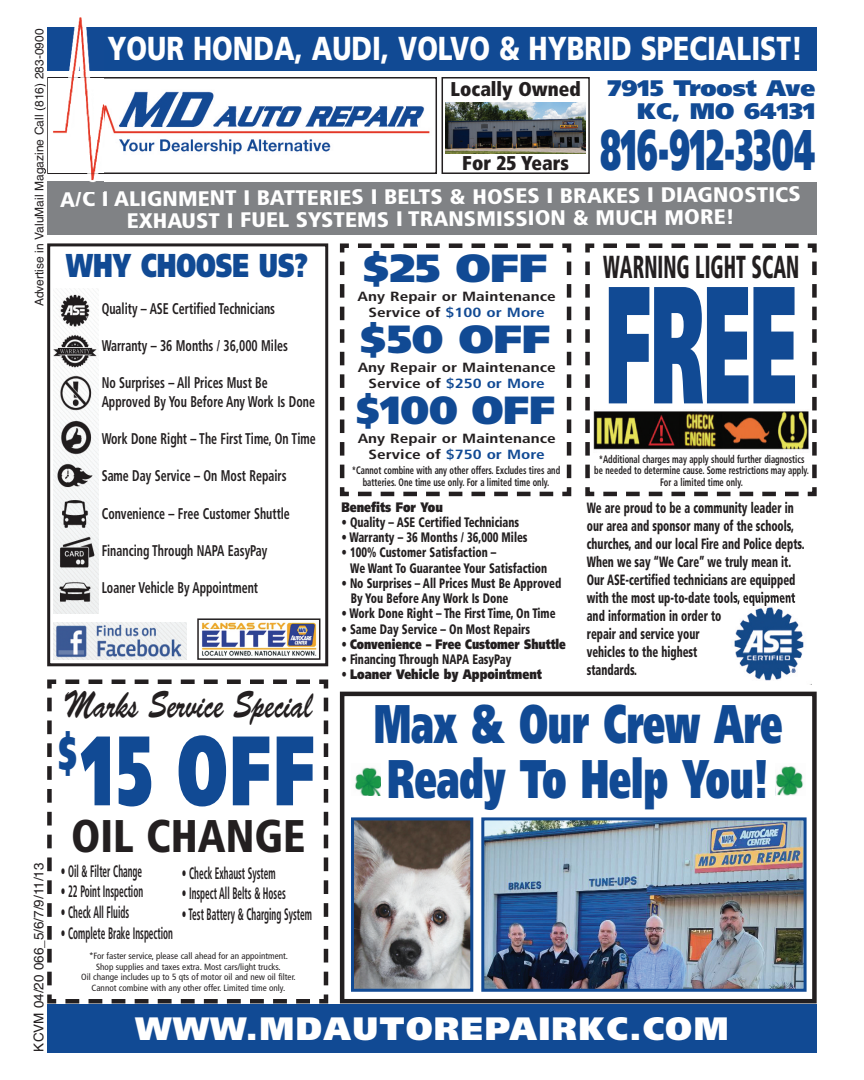
<style>
.page{position:relative;width:864px;height:1080px;background:#fff}
.page>*{position:absolute;margin:0;border:0;box-sizing:border-box;transform-origin:0 0}
.t1{font:900 166.65px "Frutiger";color:#114a94;scale:.41 1}
.t2{font:900 98.55px "Frutiger";color:#114a94;scale:.62 1}
.t3{font:900 57.3px "Frutiger";letter-spacing:.01em;color:#114a94;scale:.52 1}
.t4{font:900 54.3px/55.2px "Frutiger";color:#114a94;scale:.64 1}
.t5{font:900 condensed 45.75px "Frutiger";color:#231f20;scale:.94 1}
.t6{font:900 39.3px "Frutiger";color:#114a94;scale:1.09 1}
.t7{font:900 39.3px "Frutiger";color:#114a94}
.t8{font:38.25px "Brush Script Std";color:#231f20;scale:.69 1}
.t9{font:900 33.15px "Frutiger";color:#fff;scale:.8 1}
.t10{font:900 33px "Frutiger";color:#114a94;scale:.73 1}
.t11{font:900 32.4px "Frutiger";letter-spacing:.05em;color:#fff}
.t12{font:900 condensed 31.8px "Frutiger";color:#231f20;scale:.62 1}
.t13{font:900 22.5px/23px "Frutiger";color:#114a94;text-align:right;scale:1.05 1}
.t14{font:900 condensed 21px/22.2px "Frutiger";letter-spacing:-.005em;color:#fff;text-align:center;scale:1.1 1}
.t15{font:900 condensed 19.95px "Frutiger";color:#231f20;scale:.96 1}
.t16{font:700 condensed 16.5px "Frutiger";color:#231f20;scale:.56 1}
.t17{font:700 condensed 15.45px/18.6px "Frutiger";color:#231f20;scale:.77 1}
.t18{font:900 condensed 14.85px/18px "Frutiger";color:#231f20;scale:.73 1}
.t19{font:900 condensed 13.8px/15.3px "Frutiger";color:#231f20;scale:.8 1}
.t20{font:900 13.8px "Frutiger";color:#231f20;scale:.8 1}
.t21{font:900 13.8px "Frutiger";color:#231f20;scale:.77 1}
.t22{font:13.5px "Helvetica";color:#231f20}
.t23{font:700 condensed 13.35px/16px "Frutiger";color:#231f20;text-align:center;scale:1.3 1}
.t24{font:12px "Helvetica";color:#231f20}
.t25{font:700 condensed 10.8px/11.6px "Frutiger";color:#231f20;text-align:center;scale:.78 1}
.t26{font:condensed 9px/10.5px "Frutiger";color:#231f20;text-align:center}
.s1{color:#114a94}
.s2{font-stretch:condensed}
</style>
<div class="page">
<svg style="left:47px;top:679px;width:282px;height:325px"></svg>
<div style="left:47px;top:182px;width:770px;height:53px;background:#808285"></div>
<div style="left:47px;top:243px;width:281px;height:423px;border:3px solid #231f20"></div>
<img style="left:53px;top:289px;width:45px;height:324px">
<img style="left:53px;top:623px;width:134px;height:37px">
<svg style="left:339px;top:243px;width:233px;height:254px"></svg>
<svg style="left:585px;top:243px;width:232px;height:254px"></svg>
<img style="left:594px;top:406px;width:215px;height:47px">
<div style="left:340px;top:692px;width:477px;height:311px;border:4px solid #231f20"></div>
<div style="left:47px;top:1004px;width:770px;height:49px;background:#114a94"></div>
<img style="left:355px;top:821px;width:114px;height:167px">
<div style="left:351px;top:817px;width:122px;height:175px;border:3px solid #114a94"></div>
<img style="left:485px;top:821px;width:318px;height:167px">
<div style="left:481px;top:817px;width:326px;height:175px;border:3px solid #114a94"></div>
<div style="left:47px;top:27px;width:770px;height:44px;background:#114a94"></div>
<img style="left:104px;top:91px;width:326px;height:64px">
<div style="left:47px;top:77px;width:390px;height:97px;border:2px solid #231f20"></div>
<img style="left:45px;top:17px;width:59px;height:165px">
<img style="left:47px;top:27px;width:57px;height:44px">
<img style="left:47px;top:77px;width:57px;height:97px">
<img style="left:48px;top:78px;width:56px;height:95px">
<img style="left:49px;top:79px;width:55px;height:94px">
<img style="left:731px;top:599px;width:80px;height:86px">
<img style="left:202px;top:622px;width:115px;height:34px">
<div style="left:197px;top:618px;width:123px;height:42px;border:2px solid #231f20"></div>
<div style="left:442px;top:77px;width:148px;height:97px;border:2px solid #231f20"></div>
<img style="left:445px;top:103px;width:141px;height:50px">
<img style="left:776px;top:766px;width:28px;height:29px">
<img style="left:355px;top:767px;width:26px;height:28px">
<p class="t24" style="left:32px;top:306px;width:279px;rotate:-90deg">Advertise in ValuMail Magazine Call (816) 283-0900</p>
<p class="t22" style="left:31px;top:1052px;width:190px;rotate:-90deg">KCVM 04/20 066_5/6/7/9/11/13</p>
<h3 class="t9" style="left:107px;top:35px;width:871px">YOUR HONDA, AUDI, VOLVO &amp; HYBRID SPECIALIST!</h3>
<h3 class="t13" style="left:607px;top:79px;width:199px">7915 Troost Ave<br>KC, MO 64131</h3>
<h3 class="t3" style="left:600px;top:127px;width:415px">816-912-3304</h3>
<h3 class="t15" style="left:451px;top:81px;width:137px">Locally Owned</h3>
<h3 class="t15" style="left:462px;top:155px;width:113px">For 25 Years</h3>
<h3 class="t14" style="left:60px;top:187px;width:675px">A/C I ALIGNMENT I BATTERIES I BELTS &amp; HOSES I BRAKES I DIAGNOSTICS<br>EXHAUST I FUEL SYSTEMS I TRANSMISSION &amp; MUCH MORE!</h3>
<h3 class="t10" style="left:66px;top:252px;width:333px">WHY CHOOSE US?</h3>
<p class="t17" style="left:102px;top:301px;width:227px">Quality – ASE Certified Technicians</p>
<p class="t17" style="left:102px;top:338px;width:243px">Warranty – 36 Months / 36,000 Miles</p>
<p class="t17" style="left:102px;top:375px;width:279px">No Surprises – All Prices Must Be<br>Approved By You Before Any Work Is Done</p>
<p class="t17" style="left:102px;top:431px;width:279px">Work Done Right – The First Time, On Time</p>
<p class="t17" style="left:102px;top:468px;width:242px">Same Day Service – On Most Repairs</p>
<p class="t17" style="left:102px;top:505px;width:246px">Convenience – Free Customer Shuttle</p>
<p class="t17" style="left:102px;top:542px;width:217px">Financing Through NAPA EasyPay</p>
<p class="t17" style="left:102px;top:580px;width:205px">Loaner Vehicle By Appointment</p>
<h3 class="t6" style="left:363px;top:253px;width:171px">$25 OFF</h3>
<p class="t23" style="left:358px;top:289px;width:154px">Any Repair or Maintenance<br>Service of <span class="s1">$100 or More</span></p>
<h3 class="t12" style="left:603px;top:254px;width:318px">WARNING LIGHT SCAN</h3>
<h1 class="t1" style="left:606px;top:278px;width:468px">FREE</h1>
<h3 class="t6" style="left:360px;top:324px;width:177px">$50 OFF</h3>
<p class="t23" style="left:358px;top:360px;width:154px">Any Repair or Maintenance<br>Service of <span class="s1">$250 or More</span></p>
<h3 class="t7" style="left:356px;top:395px;width:201px">$100 OFF</h3>
<p class="t23" style="left:358px;top:431px;width:154px">Any Repair or Maintenance<br>Service of <span class="s1">$750 or More</span></p>
<p class="t25" style="left:352px;top:466px;width:269px">*Cannot combine with any other offers. Excludes tires and batteries. One time use only. For a limited time only.</p>
<p class="t25" style="left:594px;top:454px;width:277px">*Additional charges may apply should further diagnostics be needed to determine cause. Some restrictions may apply.<br>For a limited time only.</p>
<p class="t20" style="left:341px;top:501px;width:128px">Benefits For You</p>
<p class="t19" style="left:341px;top:516px;width:224px">• Quality – ASE Certified Technicians</p>
<p class="t19" style="left:341px;top:531px;width:234px">• Warranty – 36 Months / 36,000 Miles</p>
<p class="t19" style="left:350px;top:546px;width:248px;text-indent:-9px">• 100% Customer Satisfaction –<br>We Want To Guarantee Your Satisfaction</p>
<p class="t19" style="left:351px;top:577px;width:265px;text-indent:-9px">• No Surprises – All Prices Must Be Approved<br>By You Before Any Work Is Done</p>
<p class="t19" style="left:341px;top:607px;width:269px">• Work Done Right – The First Time, On Time</p>
<p class="t19" style="left:341px;top:622px;width:237px">• Same Day Service – On Most Repairs</p>
<p class="t21" style="left:341px;top:639px;width:293px"><span class="s2">•</span> Convenience – Free Customer Shuttle</p>
<p class="t19" style="left:341px;top:653px;width:214px">• Financing Through NAPA EasyPay</p>
<p class="t20" style="left:341px;top:669px;width:252px"><span class="s2">•</span> Loaner Vehicle by Appointment</p>
<p class="t18" style="left:587px;top:500px;width:300px">We are proud to be a community leader in our area and sponsor many of the schools, churches, and our local Fire and Police depts.<br>When we say “We Care” we truly mean it.<br>Our ASE-certified technicians are equipped with the most up-to-date tools, equipment and information in order to<br>repair and service your<br>vehicles to the highest<br>standards.</p>
<h3 class="t4" style="left:374px;top:700px;width:640px">Max &amp; Our Crew Are<br>Ready To Help You!</h3>
<h3 class="t8" style="left:64px;top:691px;width:362px">Marks Service Special</h3>
<h2 class="t2" style="left:58px;top:731px;width:415px"><sup>$</sup>15 OFF</h2>
<h3 class="t5" style="left:71px;top:818px;width:251px">OIL CHANGE</h3>
<p class="t16" style="left:61px;top:864px;width:147px">• Oil &amp; Filter Change</p>
<p class="t16" style="left:61px;top:885px;width:149px">• 22 Point Inspection</p>
<p class="t16" style="left:61px;top:906px;width:124px">• Check All Fluids</p>
<p class="t16" style="left:61px;top:926px;width:202px">• Complete Brake Inspection</p>
<p class="t26" style="left:81px;top:952px;width:216px">*For faster service, please call ahead for an appointment.<br>Shop supplies and taxes extra. Most cars/light trucks.<br>Oil change includes up to 5 qts of motor oil and new oil filter.<br>Cannot combine with any other offer. Limited time only.</p>
<p class="t16" style="left:182px;top:866px;width:169px">• Check Exhaust System</p>
<p class="t16" style="left:182px;top:887px;width:187px">• Inspect All Belts &amp; Hoses</p>
<p class="t16" style="left:182px;top:908px;width:234px">• Test Battery &amp; Charging System</p>
<h3 class="t11" style="left:135px;top:1015px;width:595px">WWW.MDAUTOREPAIRKC.COM</h3>
</div>
